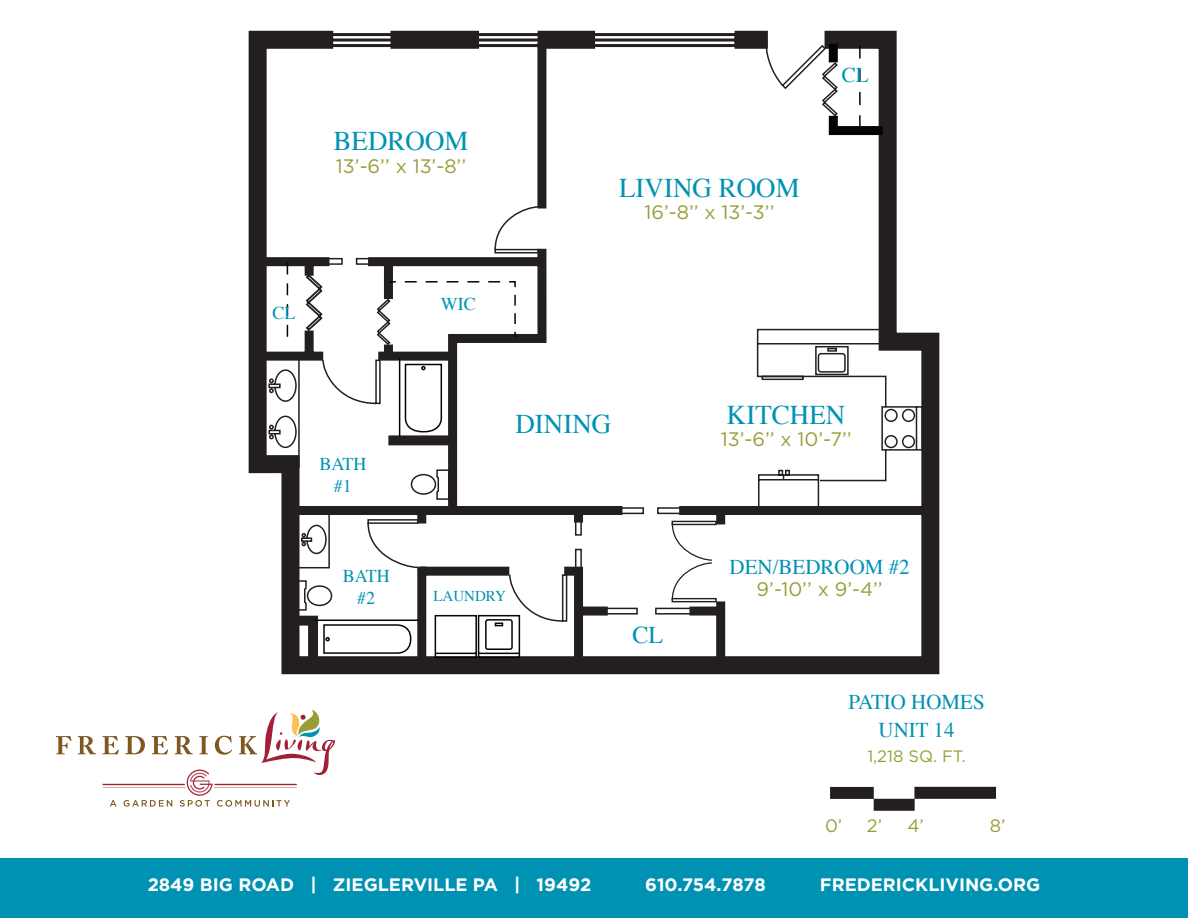
<style>
.page{position:relative;width:1188px;height:918px;background:#fff}
.page>*{position:absolute;margin:0;border:0;box-sizing:border-box;transform-origin:0 0}
.t1{font:27px "Times";color:#0092b3}
.t2{font:24px "Times";color:#0092b3}
.t3{font:21px "Times";color:#0092b3}
.t4{font:19.5px "Gotham";color:#999d37}
.t5{font:700 18px "Gotham";color:#fff}
.t6{font:18px "Times";color:#0092b3}
.t7{font:18px "Gotham";color:#999d37}
.t8{font:16.5px "Gotham";color:#999d37}
.t9{font:15px "Times";color:#0092b3}
</style>
<div class="page">
<div style="left:0;top:858px;width:1188px;height:60px;background:#0092b3"></div>
<svg style="left:56px;top:736px;width:15px;height:18px"></svg>
<svg style="left:78px;top:736px;width:18px;height:18px"></svg>
<svg style="left:102px;top:710px;width:233px;height:97px"></svg>
<div style="left:830px;top:787px;width:44px;height:12px;background:#231f20"></div>
<div style="left:874px;top:799px;width:41px;height:12px;background:#231f20"></div>
<div style="left:914px;top:787px;width:82px;height:12px;background:#231f20"></div>
<svg style="left:248px;top:30px;width:692px;height:645px"></svg>
<svg style="left:254px;top:34px;width:685px;height:635px"></svg>
<svg style="left:268px;top:257px;width:54px;height:358px"></svg>
<svg style="left:286px;top:356px;width:235px;height:318px"></svg>
<svg style="left:304px;top:273px;width:18px;height:59px"></svg>
<svg style="left:287px;top:263px;width:1px;height:74px"></svg>
<svg style="left:839px;top:328px;width:85px;height:184px"></svg>
<svg style="left:322px;top:44px;width:517px;height:579px"></svg>
<svg style="left:824px;top:35px;width:68px;height:105px"></svg>
<p class="t1" style="left:334px;top:116px;width:136px">BEDROOM</p>
<p class="t4" style="left:336px;top:153px;width:132px">13’-6’’ x 13’-8’’</p>
<p class="t6" style="left:272px;top:296px;width:25px">CL</p>
<p class="t6" style="left:441px;top:287px;width:36px">WIC</p>
<p class="t1" style="left:619px;top:162px;width:182px">LIVING ROOM</p>
<p class="t4" style="left:644px;top:200px;width:132px">16’-8’’ x 13’-3’’</p>
<p class="t3" style="left:842px;top:55px;width:28px">CL</p>
<p class="t6" style="left:319px;top:447px;width:49px">BATH</p>
<p class="t6" style="left:334px;top:469px;width:19px">#1</p>
<p class="t6" style="left:343px;top:560px;width:49px">BATH</p>
<p class="t6" style="left:357px;top:581px;width:19px">#2</p>
<p class="t1" style="left:515px;top:398px;width:97px">DINING</p>
<p class="t9" style="left:433px;top:582px;width:74px">LAUNDRY</p>
<p class="t2" style="left:632px;top:612px;width:32px">CL</p>
<p class="t1" style="left:727px;top:389px;width:120px">KITCHEN</p>
<p class="t4" style="left:721px;top:427px;width:132px">13’-6’’ x 10’-7’’</p>
<p class="t3" style="left:730px;top:547px;width:182px">DEN/BEDROOM #2</p>
<p class="t4" style="left:757px;top:577px;width:128px">9’-10’’ x 9’-4’’</p>
<p class="t3" style="left:848px;top:682px;width:138px">PATIO HOMES</p>
<p class="t3" style="left:879px;top:710px;width:78px">UNIT 14</p>
<p class="t8" style="left:867px;top:746px;width:100px">1,218 SQ. FT.</p>
<p class="t7" style="left:825px;top:815px;width:19px">0’</p>
<p class="t7" style="left:867px;top:815px;width:17px">2’</p>
<p class="t7" style="left:907px;top:815px;width:18px">4’</p>
<p class="t7" style="left:990px;top:815px;width:17px">8’</p>
<p class="t5" style="left:148px;top:873px;width:445px">2849 BIG ROAD | ZIEGLERVILLE PA | 19492</p>
<p class="t5" style="left:645px;top:873px;width:122px">610.754.7878</p>
<p class="t5" style="left:820px;top:873px;width:222px">FREDERICKLIVING.ORG</p>
</div>
